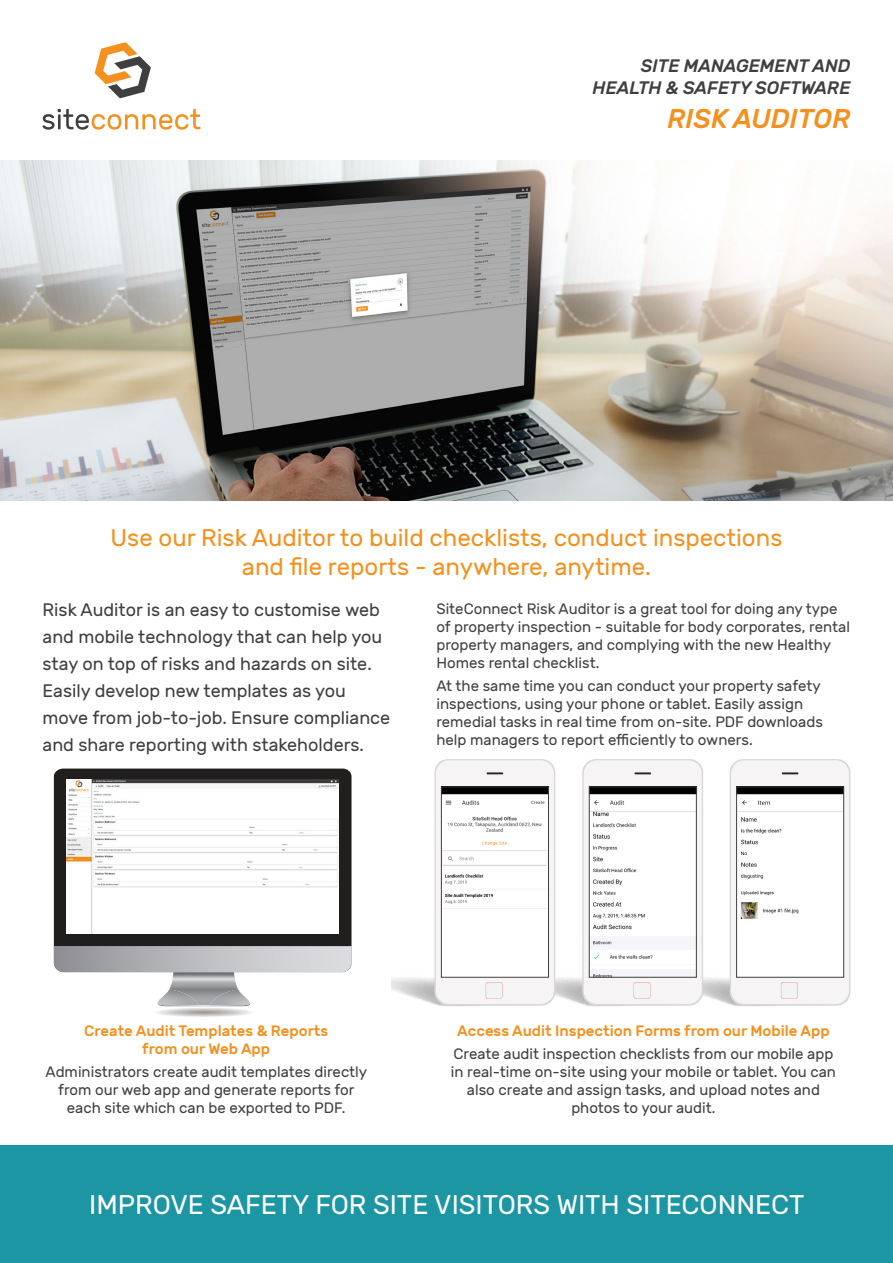
<style>
.page{position:relative;width:893px;height:1263px;background:#fff}
.page>*{position:absolute;margin:0;border:0;box-sizing:border-box;transform-origin:0 0}
.t1{font:27px "Rubik";color:#fff}
.t2{font:italic 500 27px "Rubik";color:#f4911e}
.t3{font:24px/28.8px "Rubik";color:#f4911e;text-align:center}
.Text__10pt{font:18px/27px "Rubik";color:#3f3f3f}
.t4{font:italic 500 18px/21.6px "Rubik";color:#3f3f3f;text-align:right}
.Text__10pt-2{font:15px/18px "Rubik";color:#3f3f3f}
.Text__10pt-3{font:500 15px/18px "Rubik";color:#f4911e;text-align:center}
</style>
<div class="page">
<div style="left:731px;top:760px;width:118px;height:244px;background:#f6f4f4;border-radius:13px"></div>
<svg style="left:782px;top:772px;width:16px;height:2px"></svg>
<img style="left:738px;top:789px;width:104px;height:186px">
<div style="left:736px;top:787px;width:108px;height:190px;border:1px solid #3f3f3f"></div>
<div style="left:582px;top:759px;width:121px;height:246px;background:#e1e0e0;border-radius:14px"></div>
<div style="left:584px;top:760px;width:118px;height:244px;background:#f6f4f4;border-radius:13px"></div>
<svg style="left:634px;top:772px;width:17px;height:2px"></svg>
<img style="left:591px;top:789px;width:103px;height:186px">
<div style="left:589px;top:787px;width:107px;height:190px;border:1px solid #3f3f3f"></div>
<img style="left:0;top:160px;width:893px;height:340px">
<svg style="left:95px;top:43px;width:56px;height:55px"></svg>
<svg style="left:43px;top:109px;width:157px;height:20px"></svg>
<div style="left:434px;top:759px;width:121px;height:246px;background:#d8d8d8;border-radius:14px"></div>
<div style="left:436px;top:760px;width:118px;height:244px;background:#f6f4f4;border-radius:13px"></div>
<svg style="left:487px;top:772px;width:16px;height:2px"></svg>
<svg style="left:391px;top:976px;width:452px;height:30px"></svg>
<div style="left:486px;top:982px;width:16px;height:16px;background:#f3f3f3;border-radius:2px"></div>
<img style="left:443px;top:789px;width:103px;height:186px">
<div style="left:441px;top:787px;width:107px;height:190px;border:1px solid #3f3f3f"></div>
<svg style="left:54px;top:768px;width:297px;height:178px;background:#2e2b2b"></svg>
<svg style="left:54px;top:946px;width:297px;height:60px"></svg>
<img style="left:67px;top:780px;width:272px;height:153px">
<div style="left:0;top:1145px;width:893px;height:118px;background:#1c96a3"></div>
<p class="t4" style="left:593px;top:55px;width:259px">SITE MANAGEMENT AND<br>HEALTH &amp; SAFETY SOFTWARE</p>
<p class="t2" style="left:667px;top:103px;width:184px">RISK AUDITOR</p>
<p class="t3" style="left:110px;top:524px;width:673px">Use our Risk Auditor to build checklists, conduct inspections and file reports - anywhere, anytime.</p>
<p class="Text__10pt" style="left:43px;top:597px;width:349px">Risk Auditor is an easy to customise web and mobile technology that can help you stay on top of risks and hazards on site.<br>Easily develop new templates as you move from job-to-job. Ensure compliance and share reporting with stakeholders.</p>
<p class="Text__10pt-2" style="left:436px;top:600px;width:415px">SiteConnect Risk Auditor is a great tool for doing any type of property inspection - suitable for body corporates, rental property managers, and complying with the new Healthy Homes rental checklist.</p>
<p class="Text__10pt-2" style="left:436px;top:677px;width:388px">At the same time you can conduct your property safety inspections, using your phone or tablet. Easily assign remedial tasks in real time from on-site. PDF downloads help managers to report efficiently to owners.</p>
<p class="Text__10pt-3" style="left:84px;top:1022px;width:246px">Create Audit Templates &amp; Reports from our Web App</p>
<p class="Text__10pt-2" style="left:46px;top:1063px;width:323px;text-align:center">Administrators create audit templates directly from our web app and generate reports for each site which can be exported to PDF.</p>
<p class="Text__10pt-3" style="left:457px;top:1022px;width:374px">Access Audit Inspection Forms from our Mobile App</p>
<p class="Text__10pt-2" style="left:451px;top:1045px;width:387px;text-align:center">Create audit inspection checklists from our mobile app in real-time on-site using your mobile or tablet. You can also create and assign tasks, and upload notes and photos to your audit.</p>
<p class="t1" style="left:89px;top:1190px;width:716px">IMPROVE SAFETY FOR SITE VISITORS WITH SITECONNECT</p>
</div>
